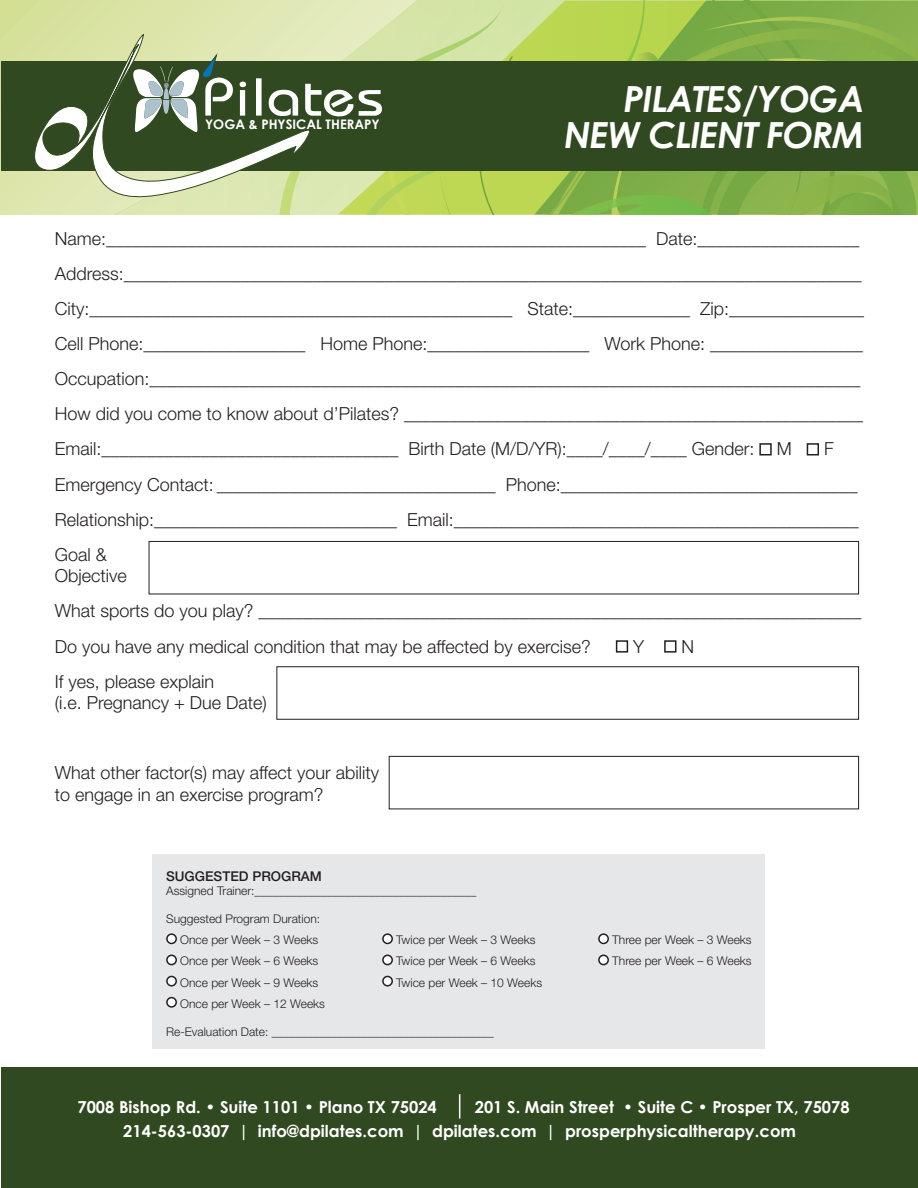
<style>
.page{position:relative;width:918px;height:1188px;background:#fff}
.page>*{position:absolute;margin:0;border:0;box-sizing:border-box;transform-origin:0 0}
.t1{font:italic 700 36px "Century Gothic";letter-spacing:-.025em;color:#fff}
.t2{font:300 18px/21.6px "Helvetica Neue LT Std";color:#231f20}
.t3{font:700 16.5px/24.3px "Century Gothic";color:#fff}
.t4{font:500 13.5px "Helvetica Neue LT Std";color:#231f20}
.t5{font:700 13.2px "Century Gothic";color:#fff}
.t6{font:300 12px "Helvetica Neue LT Std";color:#231f20}
</style>
<div class="page">
<svg style="left:1px;top:1px;width:132px;height:214px;background:#d9e2a3"></svg>
<div style="left:1px;top:1067px;width:917px;height:121px;background:#314920"></div>
<svg style="left:459px;top:1094px;width:1px;height:25px"></svg>
<div style="left:1px;top:61px;width:917px;height:110px;background:#314920"></div>
<svg style="left:133px;top:1px;width:785px;height:214px"></svg>
<svg style="left:34px;top:34px;width:276px;height:169px"></svg>
<div style="left:759px;top:443px;width:13px;height:12px;border:2px solid #231f20"></div>
<div style="left:807px;top:443px;width:12px;height:12px;border:2px solid #231f20"></div>
<div style="left:616px;top:640px;width:12px;height:13px;border:2px solid #231f20"></div>
<div style="left:664px;top:640px;width:12px;height:13px;border:2px solid #231f20"></div>
<div style="left:149px;top:541px;width:710px;height:53px;border:1px solid #231f20"></div>
<div style="left:276px;top:666px;width:583px;height:54px;border:1px solid #231f20"></div>
<div style="left:389px;top:756px;width:470px;height:53px;border:1px solid #231f20"></div>
<div style="left:153px;top:854px;width:612px;height:195px;background:#e6e7e9"></div>
<div style="left:167px;top:934px;width:9px;height:9px;background:#fff;border-radius:50%"></div>
<div style="left:166px;top:933px;width:11px;height:11px;border:2px solid #231f20;border-radius:50%"></div>
<div style="left:383px;top:934px;width:9px;height:9px;background:#fff;border-radius:50%"></div>
<div style="left:382px;top:933px;width:11px;height:11px;border:2px solid #231f20;border-radius:50%"></div>
<div style="left:599px;top:934px;width:9px;height:9px;background:#fff;border-radius:50%"></div>
<div style="left:598px;top:933px;width:11px;height:11px;border:2px solid #231f20;border-radius:50%"></div>
<div style="left:167px;top:955px;width:9px;height:10px;background:#fff;border-radius:50%"></div>
<div style="left:166px;top:955px;width:11px;height:10px;border:2px solid #231f20;border-radius:50%"></div>
<div style="left:383px;top:955px;width:9px;height:10px;background:#fff;border-radius:50%"></div>
<div style="left:382px;top:955px;width:11px;height:10px;border:2px solid #231f20;border-radius:50%"></div>
<div style="left:599px;top:955px;width:9px;height:10px;background:#fff;border-radius:50%"></div>
<div style="left:598px;top:955px;width:11px;height:10px;border:2px solid #231f20;border-radius:50%"></div>
<div style="left:167px;top:976px;width:9px;height:10px;background:#fff;border-radius:50%"></div>
<div style="left:166px;top:976px;width:11px;height:11px;border:2px solid #231f20;border-radius:50%"></div>
<div style="left:383px;top:976px;width:9px;height:10px;background:#fff;border-radius:50%"></div>
<div style="left:382px;top:976px;width:11px;height:11px;border:2px solid #231f20;border-radius:50%"></div>
<div style="left:167px;top:998px;width:9px;height:9px;background:#fff;border-radius:50%"></div>
<div style="left:166px;top:997px;width:11px;height:11px;border:2px solid #231f20;border-radius:50%"></div>
<p class="t5" style="left:205px;top:114px;width:176px">YOGA &amp; PHYSICAL THERAPY</p>
<p class="t1" style="left:623px;top:71px;width:243px">PILATES/YOGA</p>
<p class="t1" style="left:564px;top:107px;width:302px">NEW CLIENT FORM</p>
<p class="t2" style="left:55px;top:227px;width:806px">Name:____________________________________________________________ Date:__________________</p>
<p class="t2" style="left:55px;top:262px;width:809px">Address:__________________________________________________________________________________</p>
<p class="t2" style="left:55px;top:298px;width:811px">City:_______________________________________________ State:_____________ Zip:_______________</p>
<p class="t2" style="left:55px;top:333px;width:810px">Cell Phone:__________________ Home Phone:__________________ Work Phone: _________________</p>
<p class="t2" style="left:55px;top:368px;width:807px">Occupation:_______________________________________________________________________________</p>
<p class="t2" style="left:55px;top:403px;width:810px">How did you come to know about d’Pilates? ___________________________________________________</p>
<p class="t2" style="left:55px;top:438px;width:739px">Email:_________________________________ Birth Date (M/D/YR):____/____/____ Gender: M</p>
<p class="t2" style="left:824px;top:438px;width:11px">F</p>
<p class="t2" style="left:55px;top:473px;width:805px">Emergency Contact: _______________________________ Phone:_________________________________</p>
<p class="t2" style="left:55px;top:508px;width:806px">Relationship:___________________________ Email:_____________________________________________</p>
<p class="t2" style="left:55px;top:543px;width:74px">Goal &amp;<br>Objective</p>
<p class="t2" style="left:55px;top:600px;width:808px">What sports do you play? ___________________________________________________________________</p>
<p class="t2" style="left:55px;top:635px;width:538px">Do you have any medical condition that may be affected by exercise?</p>
<p class="t2" style="left:633px;top:635px;width:12px">Y</p>
<p class="t2" style="left:681px;top:635px;width:14px">N</p>
<p class="t2" style="left:55px;top:670px;width:214px">If yes, please explain<br>(i.e. Pregnancy + Due Date)</p>
<p class="t2" style="left:55px;top:762px;width:326px">What other factor(s) may affect your ability to engage in an exercise program?</p>
<p class="t4" style="left:166px;top:868px;width:157px">SUGGESTED PROGRAM</p>
<p class="t6" style="left:166px;top:884px;width:312px">Assigned Trainer:_____________________________________</p>
<p class="t6" style="left:166px;top:911px;width:156px">Suggested Program Duration:</p>
<p class="t6" style="left:180px;top:933px;width:140px">Once per Week – 3 Weeks</p>
<p class="t6" style="left:396px;top:933px;width:141px">Twice per Week – 3 Weeks</p>
<p class="t6" style="left:612px;top:933px;width:141px">Three per Week – 3 Weeks</p>
<p class="t6" style="left:180px;top:954px;width:140px">Once per Week – 6 Weeks</p>
<p class="t6" style="left:396px;top:954px;width:141px">Twice per Week – 6 Weeks</p>
<p class="t6" style="left:612px;top:954px;width:141px">Three per Week – 6 Weeks</p>
<p class="t6" style="left:180px;top:975px;width:140px">Once per Week – 9 Weeks</p>
<p class="t6" style="left:396px;top:975px;width:147px">Twice per Week – 10 Weeks</p>
<p class="t6" style="left:180px;top:996px;width:146px">Once per Week – 12 Weeks</p>
<p class="t6" style="left:166px;top:1024px;width:329px">Re-Evaluation Date: _____________________________________</p>
<p class="t3" style="left:78px;top:1094px;width:361px">7008 Bishop Rd. • Suite 1101 • Plano TX 75024</p>
<p class="t3" style="left:123px;top:1094px;width:728px;text-indent:351px">201 S. Main Street • Suite C • Prosper TX, 75078<br>214-563-0307 | info@dpilates.com | dpilates.com | prosperphysicaltherapy.com</p>
</div>
